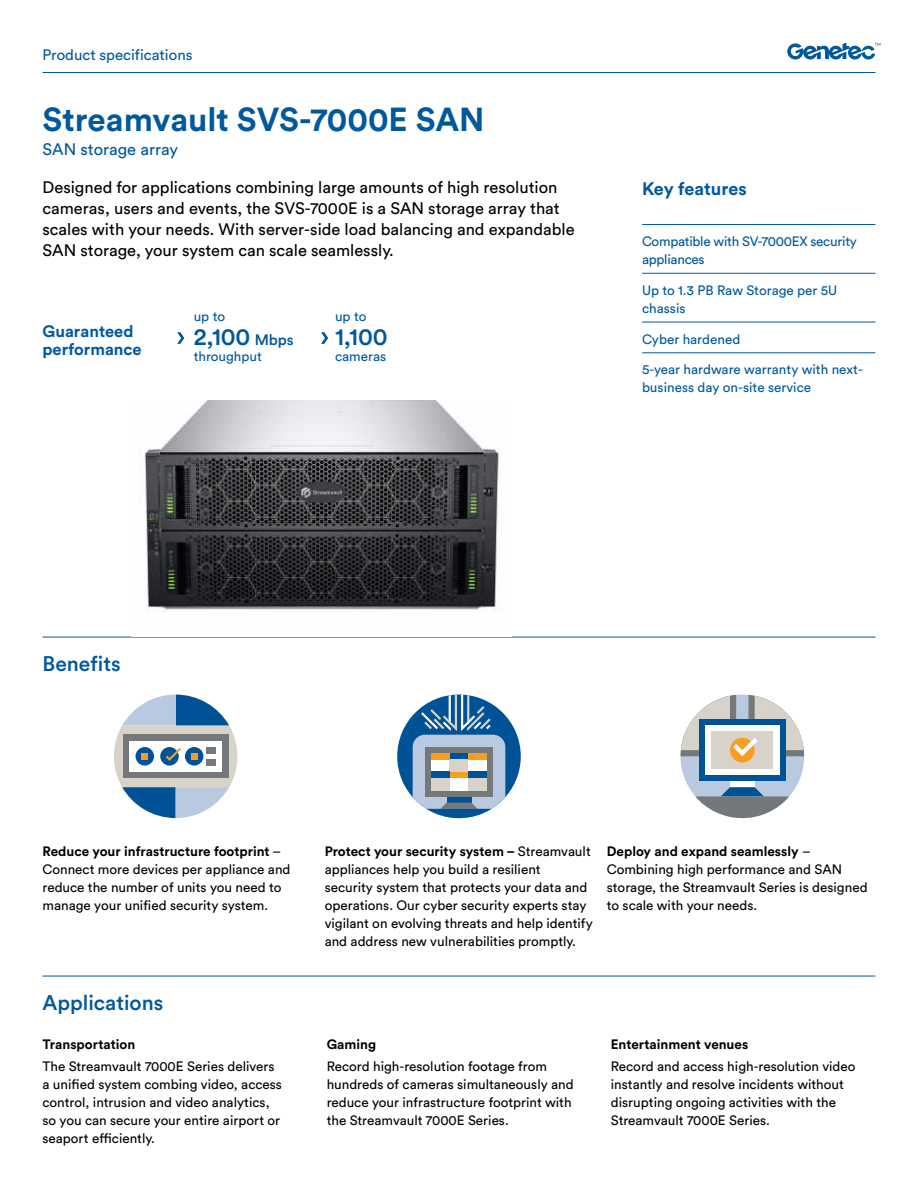
<style>
.page{position:relative;width:918px;height:1188px;background:#fff}
.page>*{position:absolute;margin:0;border:0;box-sizing:border-box;transform-origin:0 0}
.t1{font:700 33px "Circular Pro";color:#00589d}
.t2{font:500 24px "Circular Pro";letter-spacing:-.01em;color:#00589d}
.t3{font:500 21px "Circular Pro";color:#00589d}
.t4{font:700 18px "Circular Pro";color:#00589d}
.t5{font:16.5px/21px "Circular Pro";color:#000}
.t6{font:700 16.5px/18px "Circular Pro";color:#00589d}
.t7{font:16.5px "Circular Pro";color:#00589d}
.t8{font:15px "Circular Pro";color:#00589d}
.t9{font:13.5px/18px "Circular Pro";color:#000}
.t10{font:13.5px/18px "Circular Pro";color:#00589d}
.t11{font:13.5px/18px "Circular Pro";letter-spacing:-.02em;color:#00589d}
.t12{font:700 13.5px "Circular Pro";color:#000}
.s1{font-size:15px}
.s2{font-weight:700}
</style>
<div class="page">
<hr style="left:642px;top:224px;width:233px;height:1px;background:#00589d">
<hr style="left:642px;top:273px;width:233px;height:1px;background:#00589d">
<hr style="left:642px;top:322px;width:233px;height:1px;background:#00589d">
<hr style="left:642px;top:352px;width:233px;height:1px;background:#00589d">
<svg style="left:787px;top:43px;width:93px;height:17px"></svg>
<hr style="left:43px;top:637px;width:832px;height:1px;background:#00589d">
<hr style="left:43px;top:976px;width:832px;height:1px;background:#00589d">
<hr style="left:43px;top:72px;width:832px;height:1px;background:#00589d">
<svg style="left:114px;top:695px;width:123px;height:123px"></svg>
<div style="left:681px;top:695px;width:123px;height:123px;background:#b8c9e0;border-radius:50%"></div>
<div style="left:699px;top:719px;width:87px;height:62px;background:#005296"></div>
<div style="left:705px;top:725px;width:74px;height:50px;background:#fff"></div>
<div style="left:730px;top:781px;width:25px;height:6px;background:#fff"></div>
<svg style="left:695px;top:787px;width:94px;height:31px"></svg>
<div style="left:711px;top:732px;width:62px;height:37px;background:#d7d3cb"></div>
<div style="left:730px;top:738px;width:25px;height:24px;background:#f99d21;border-radius:50%"></div>
<svg style="left:681px;top:695px;width:123px;height:61px"></svg>
<div style="left:397px;top:695px;width:124px;height:123px;background:#005296;border-radius:50%"></div>
<svg style="left:413px;top:695px;width:92px;height:123px"></svg>
<svg style="left:321px;top:332px;width:7px;height:12px"></svg>
<svg style="left:177px;top:332px;width:7px;height:12px"></svg>
<img style="left:139px;top:400px;width:361px;height:212px">
<p class="t8" style="left:43px;top:44px;width:152px">Product specifications</p>
<h1 class="t1" style="left:43px;top:96px;width:444px">Streamvault SVS-7000E SAN</h1>
<p class="t7" style="left:43px;top:138px;width:137px">SAN storage array</p>
<p class="t5" style="left:43px;top:176px;width:534px">Designed for applications combining large amounts of high resolution cameras, users and events, the SVS-7000E is a SAN storage array that scales with your needs. With server-side load balancing and expandable SAN storage, your system can scale seamlessly.</p>
<p class="t6" style="left:43px;top:321px;width:101px">Guaranteed performance</p>
<p class="t10" style="left:194px;top:306px;width:33px">up to</p>
<h2 class="t2" style="left:194px;top:320px;width:101px">2,100 <span class="s1">Mbps</span></h2>
<p class="t10" style="left:194px;top:347px;width:70px">throughput</p>
<p class="t10" style="left:335px;top:306px;width:33px">up to</p>
<h2 class="t2" style="left:335px;top:320px;width:54px">1,100</h2>
<p class="t10" style="left:335px;top:347px;width:53px">cameras</p>
<h3 class="t4" style="left:642px;top:176px;width:106px">Key features</h3>
<p class="t11" style="left:642px;top:232px;width:216px">Compatible with SV-7000EX security appliances</p>
<p class="t10" style="left:642px;top:281px;width:197px">Up to 1.3 PB Raw Storage per 5U chassis</p>
<p class="t10" style="left:642px;top:329px;width:100px">Cyber hardened</p>
<p class="t10" style="left:642px;top:360px;width:222px">5-year hardware warranty with next&shy;business day on-site service</p>
<h3 class="t3" style="left:43px;top:650px;width:80px">Benefits</h3>
<p class="t9" style="left:43px;top:842px;width:250px"><span class="s2">Reduce your infrastructure footprint</span> – Connect more devices per appliance and reduce the number of units you need to manage your unified security system.</p>
<p class="t9" style="left:325px;top:842px;width:270px"><span class="s2">Protect your security system –</span> Streamvault appliances help you build a resilient<br>security system that protects your data and operations. Our cyber security experts stay vigilant on evolving threats and help identify and address new vulnerabilities promptly.</p>
<p class="t9" style="left:607px;top:842px;width:262px"><span class="s2">Deploy and expand seamlessly</span> – Combining high performance and SAN storage, the Streamvault Series is designed to scale with your needs.</p>
<h3 class="t3" style="left:43px;top:989px;width:122px">Applications</h3>
<p class="t12" style="left:43px;top:1035px;width:94px">Transportation</p>
<p class="t9" style="left:43px;top:1057px;width:241px">The Streamvault 7000E Series delivers a unified system combing video, access control, intrusion and video analytics, so you can secure your entire airport or seaport efficiently.</p>
<p class="t12" style="left:327px;top:1035px;width:51px">Gaming</p>
<p class="t9" style="left:327px;top:1057px;width:249px">Record high-resolution footage from hundreds of cameras simultaneously and reduce your infrastructure footprint with the Streamvault 7000E Series.</p>
<p class="t12" style="left:611px;top:1035px;width:139px">Entertainment venues</p>
<p class="t9" style="left:611px;top:1057px;width:246px">Record and access high-resolution video instantly and resolve incidents without disrupting ongoing activities with the Streamvault 7000E Series.</p>
</div>
